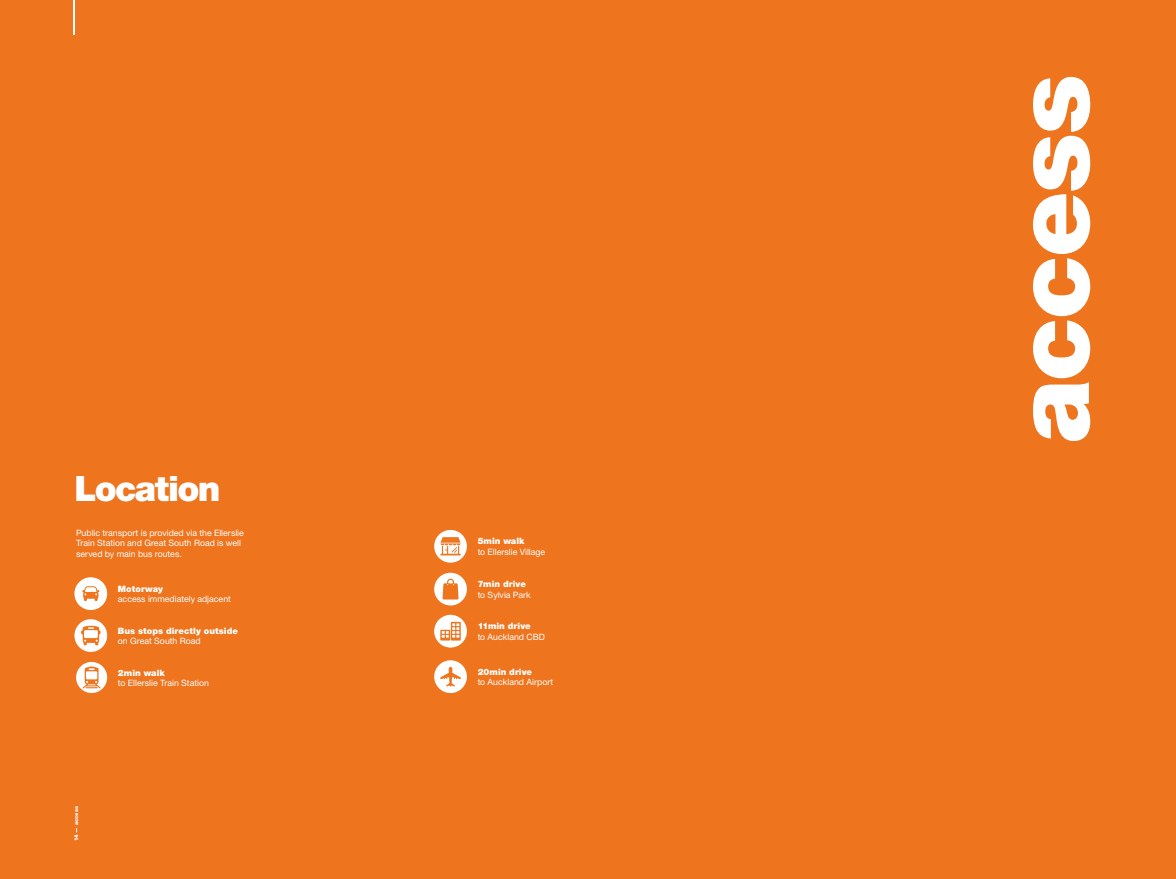
<style>
.page{position:relative;width:1176px;height:879px;background:#fff}
.page>*{position:absolute;margin:0;border:0;box-sizing:border-box;transform-origin:0 0}
.t1{font:900 105px "Helvetica Neue LT Std";letter-spacing:-.02em;color:#fff}
.t2{font:900 35px "Helvetica Neue LT Std";letter-spacing:-.045em;color:#fff}
.t3{font:8.75px/10.5px "Helvetica Neue LT Std";color:#fff}
.t4{font:900 8.75px "Helvetica Neue LT Std";letter-spacing:.005em;color:#fff}
.t5{font:900 5.25px "Helvetica Neue LT Std";letter-spacing:-.015em;color:#fff}
</style>
<div class="page">
<div style="left:0;top:0;width:1176px;height:878px;background:#ee741e"></div>
<div style="left:74px;top:577px;width:33px;height:32px;background:#fff;border-radius:50%"></div>
<svg style="left:82px;top:586px;width:17px;height:14px"></svg>
<svg style="left:76px;top:661px;width:31px;height:31px"></svg>
<svg style="left:83px;top:666px;width:18px;height:22px"></svg>
<div style="left:434px;top:572px;width:33px;height:33px;background:#fff;border-radius:50%"></div>
<svg style="left:442px;top:578px;width:16px;height:21px"></svg>
<div style="left:74px;top:618px;width:33px;height:33px;background:#fff;border-radius:50%"></div>
<svg style="left:81px;top:625px;width:20px;height:20px"></svg>
<div style="left:434px;top:660px;width:33px;height:32px;background:#fff;border-radius:50%"></div>
<svg style="left:440px;top:666px;width:21px;height:20px"></svg>
<div style="left:434px;top:614px;width:33px;height:33px;background:#fff;border-radius:50%"></div>
<svg style="left:440px;top:621px;width:21px;height:19px"></svg>
<div style="left:434px;top:529px;width:33px;height:33px;background:#fff;border-radius:50%"></div>
<svg style="left:440px;top:537px;width:21px;height:18px"></svg>
<hr style="left:73px;top:0;width:1px;height:34px;background:#fff">
<h2 class="t2" style="left:74px;top:467px;width:148px">Location</h2>
<p class="t3" style="left:76px;top:527px;width:169px">Public transport is provided via the Ellerslie<br>Train Station and Great South Road is well served by main bus routes.</p>
<p class="t4" style="left:118px;top:583px;width:47px">Motorway</p>
<p class="t3" style="left:118px;top:593px;width:115px">access immediately adjacent</p>
<p class="t4" style="left:118px;top:625px;width:121px">Bus stops directly outside</p>
<p class="t3" style="left:118px;top:635px;width:84px">on Great South Road</p>
<p class="t4" style="left:118px;top:667px;width:48px">2min walk</p>
<p class="t3" style="left:118px;top:677px;width:92px">to Ellerslie Train Station</p>
<p class="t5" style="left:73px;top:824px;width:20px;rotate:-90deg">access</p>
<p class="t5" style="left:73px;top:840px;width:8px;rotate:-90deg">14</p>
<p class="t4" style="left:478px;top:536px;width:48px">5min walk</p>
<p class="t3" style="left:478px;top:546px;width:69px">to Ellerslie Village</p>
<p class="t4" style="left:478px;top:578px;width:50px">7min drive</p>
<p class="t3" style="left:478px;top:589px;width:55px">to Sylvia Park</p>
<p class="t4" style="left:478px;top:620px;width:54px">11min drive</p>
<p class="t3" style="left:478px;top:631px;width:69px">to Auckland CBD</p>
<p class="t4" style="left:478px;top:666px;width:56px">20min drive</p>
<p class="t3" style="left:478px;top:676px;width:77px">to Auckland Airport</p>
<h1 class="t1" style="left:989px;top:443px;width:370px;rotate:-90deg">access</h1>
</div>
